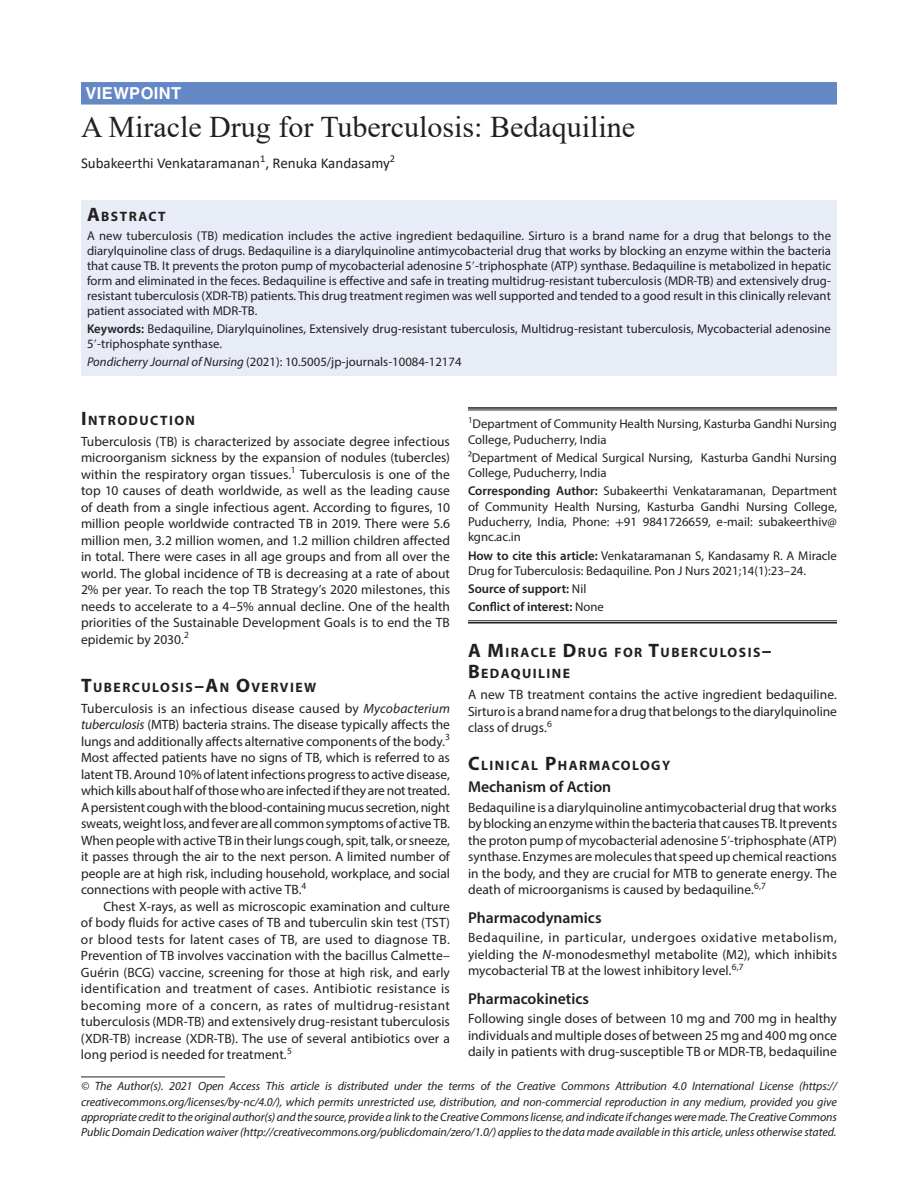
<style>
.page{position:relative;width:918px;height:1188px;background:#fff}
.page>*{position:absolute;margin:0;border:0;box-sizing:border-box;transform-origin:0 0}
.t1{font:30px "Times New Roman";color:#231f20}
.t2{font:700 16.5px "Helvetica LT Std";letter-spacing:.025em;color:#fff}
.t3{font:600 15.75px "Myriad Pro";color:#231f20}
.t4{font:15px "Calibri";color:#231f20}
.t5{font:700 13.65px/21px "Myriad Pro";letter-spacing:.105em;color:#231f20}
.t6{font:13.5px/16.5px "Myriad Pro";color:#231f20;text-align:justify}
.t7{font:12.75px/15px "Myriad Pro";color:#231f20}
.t8{font:600 12.75px/18.3px "Myriad Pro";color:#231f20}
.t9{font:italic 12px/15.1px "Myriad Pro";letter-spacing:-.005em;color:#231f20;text-align:justify}
.s1{font-size:19.5px}
.s2{font-family:"STIX"}
.s3{font-weight:600}
.s4{font-style:italic}
.s5{font-weight:400}
</style>
<div class="page">
<div style="left:81px;top:82px;width:756px;height:23px;background:#6487c5"></div>
<div style="left:81px;top:200px;width:756px;height:26px;background:#e8ecf6"></div>
<div style="left:81px;top:225px;width:756px;height:99px;background:#e8ecf6"></div>
<div style="left:81px;top:318px;width:756px;height:39px;background:#e8ecf6"></div>
<div style="left:81px;top:351px;width:756px;height:24px;background:#e8ecf6"></div>
<hr style="left:468px;top:407px;width:369px;height:2px;background:#231f20">
<hr style="left:468px;top:410px;width:369px;height:1px;background:#231f20">
<hr style="left:468px;top:621px;width:369px;height:1px;background:#231f20">
<hr style="left:468px;top:622px;width:369px;height:2px;background:#231f20">
<hr style="left:81px;top:1077px;width:144px;height:1px;background:#231f20">
<p class="t2" style="left:86px;top:83px;width:97px">VIEWPOINT</p>
<h1 class="t1" style="left:81px;top:106px;width:556px">A Miracle Drug for Tuberculosis: Bedaquiline</h1>
<p class="t4" style="left:81px;top:153px;width:316px">Subakeerthi Venkataramanan<sup>1</sup>, Renuka Kandasamy<sup>2</sup></p>
<p class="t5" style="left:87px;top:205px;width:80px"><span class="s1">A</span>BSTRACT</p>
<p class="t7" style="left:87px;top:228px;width:746px;text-align:justify">A new tuberculosis (TB) medication includes the active ingredient bedaquiline. Sirturo is a brand name for a drug that belongs to the diarylquinoline class of drugs. Bedaquiline is a diarylquinoline antimycobacterial drug that works by blocking an enzyme within the bacteria that cause TB. It prevents the proton pump of mycobacterial adenosine 5<span class="s2">′</span>-triphosphate (ATP) synthase. Bedaquiline is metabolized in hepatic form and eliminated in the feces. Bedaquiline is effective and safe in treating multidrug-resistant tuberculosis (MDR-TB) and extensively drug&shy;resistant tuberculosis (XDR-TB) patients. This drug treatment regimen was well supported and tended to a good result in this clinically relevant patient associated with MDR-TB.</p>
<p class="t7" style="left:87px;top:321px;width:745px"><span class="s3">Keywords:</span> Bedaquiline, Diarylquinolines, Extensively drug-resistant tuberculosis, Multidrug-resistant tuberculosis, Mycobacterial adenosine<br>5<span class="s2">′</span>-triphosphate synthase.</p>
<p class="t7" style="left:87px;top:354px;width:376px"><span class="s4">Pondicherry Journal of Nursing</span> (2021): 10.5005/jp-journals-10084-12174</p>
<p class="t5" style="left:81px;top:409px;width:116px"><span class="s1">I</span>NTRODUCTION</p>
<p class="t6" style="left:81px;top:433px;width:371px">Tuberculosis (TB) is characterized by associate degree infectious microorganism sickness by the expansion of nodules (tubercles) within the respiratory organ tissues.<sup>1</sup> Tuberculosis is one of the top 10 causes of death worldwide, as well as the leading cause of death from a single infectious agent. According to figures, 10 million people worldwide contracted TB in 2019. There were 5.6 million men, 3.2 million women, and 1.2 million children affected in total. There were cases in all age groups and from all over the world. The global incidence of TB is decreasing at a rate of about 2% per year. To reach the top TB Strategy’s 2020 milestones, this needs to accelerate to a 4–5% annual decline. One of the health priorities of the Sustainable Development Goals is to end the TB epidemic by 2030.<sup>2</sup></p>
<p class="t5" style="left:81px;top:676px;width:237px"><span class="s1">T</span>UBERCULOSIS<span class="s1">–A</span>N <span class="s1">O</span>VERVIEW</p>
<p class="t6" style="left:81px;top:700px;width:371px">Tuberculosis is an infectious disease caused by <span class="s4">Mycobacterium tuberculosis</span> (MTB) bacteria strains. The disease typically affects the lungs and additionally affects alternative components of the body.<sup>3<br></sup>Most affected patients have no signs of TB, which is referred to as latent TB. Around 10% of latent infections progress to active disease, which kills about half of those who are infected if they are not treated.<br>A persistent cough with the blood-containing mucus secretion, night sweats, weight loss, and fever are all common symptoms of active TB.<br>When people with active TB in their lungs cough, spit, talk, or sneeze, it passes through the air to the next person. A limited number of people are at high risk, including household, workplace, and social connections with people with active TB.<sup>4</sup></p>
<p class="t6" style="left:81px;top:898px;width:371px;text-indent:23px">Chest X-rays, as well as microscopic examination and culture of body fluids for active cases of TB and tuberculin skin test (TST) or blood tests for latent cases of TB, are used to diagnose TB.<br>Prevention of TB involves vaccination with the bacillus Calmette– Guérin (BCG) vaccine, screening for those at high risk, and early identification and treatment of cases. Antibiotic resistance is becoming more of a concern, as rates of multidrug-resistant tuberculosis (MDR-TB) and extensively drug-resistant tuberculosis (XDR-TB) increase (XDR-TB). The use of several antibiotics over a long period is needed for treatment.<sup>5</sup></p>
<p class="t7" style="left:468px;top:416px;width:370px"><sup>1</sup>Department of Community Health Nursing, Kasturba Gandhi Nursing<br>College, Puducherry, India</p>
<p class="t7" style="left:468px;top:450px;width:371px">2Department of Medical Surgical Nursing, Kasturba Gandhi Nursing<br>College, Puducherry, India</p>
<p class="t7" style="left:468px;top:483px;width:371px;text-align:justify"><span class="s3">Corresponding Author:</span> Subakeerthi Venkataramanan, Department of Community Health Nursing, Kasturba Gandhi Nursing College, Puducherry, India, Phone: <span class="s2">+</span>91 9841726659, e-mail: subakeerthiv@ kgnc.ac.in</p>
<p class="t7" style="left:468px;top:547px;width:371px"><span class="s3">How to cite this article:</span> Venkataramanan S, Kandasamy R. A Miracle<br>Drug for Tuberculosis: Bedaquiline. Pon J Nurs 2021;14(1):23–24.</p>
<p class="t8" style="left:468px;top:579px;width:137px">Source of support: <span class="s5">Nil<br></span>Conflict of interest: <span class="s5">None</span></p>
<p class="t5" style="left:468px;top:642px;width:305px"><span class="s1">A M</span>IRACLE <span class="s1">D</span>RUG FOR <span class="s1">T</span>UBERCULOSIS<span class="s1">–<br>B</span>EDAQUILINE</p>
<p class="t6" style="left:468px;top:686px;width:370px">A new TB treatment contains the active ingredient bedaquiline.<br>Sirturo is a brand name for a drug that belongs to the diarylquinoline class of drugs.<sup>6</sup></p>
<p class="t5" style="left:468px;top:754px;width:204px"><span class="s1">C</span>LINICAL <span class="s1">P</span>HARMACOLOGY</p>
<p class="t3" style="left:468px;top:777px;width:145px">Mechanism of Action</p>
<p class="t6" style="left:468px;top:799px;width:371px">Bedaquiline is a diarylquinoline antimycobacterial drug that works by blocking an enzyme within the bacteria that causes TB. It prevents the proton pump of mycobacterial adenosine 5<span class="s2">′</span>-triphosphate (ATP) synthase. Enzymes are molecules that speed up chemical reactions in the body, and they are crucial for MTB to generate energy. The death of microorganisms is caused by bedaquiline.<sup>6,7</sup></p>
<p class="t3" style="left:468px;top:907px;width:135px">Pharmacodynamics</p>
<p class="t6" style="left:468px;top:929px;width:371px">Bedaquiline, in particular, undergoes oxidative metabolism, yielding the <span class="s4">N</span>-monodesmethyl metabolite (M2), which inhibits mycobacterial TB at the lowest inhibitory level.<sup>6,7</sup></p>
<p class="t3" style="left:468px;top:988px;width:123px">Pharmacokinetics</p>
<p class="t6" style="left:468px;top:1010px;width:371px">Following single doses of between 10 mg and 700 mg in healthy individuals and multiple doses of between 25 mg and 400 mg once daily in patients with drug-susceptible TB or MDR-TB, bedaquiline</p>
<p class="t9" style="left:81px;top:1079px;width:758px">© The Author(s). 2021 Open Access This article is distributed under the terms of the Creative Commons Attribution 4.0 International License (https:// creativecommons.org/licenses/by-nc/4.0/), which permits unrestricted use, distribution, and non-commercial reproduction in any medium, provided you give appropriate credit to the original author(s) and the source, provide a link to the Creative Commons license, and indicate if changes were made. The Creative Commons Public Domain Dedication waiver (http://creativecommons.org/publicdomain/zero/1.0/) applies to the data made available in this article, unless otherwise stated.</p>
</div>
